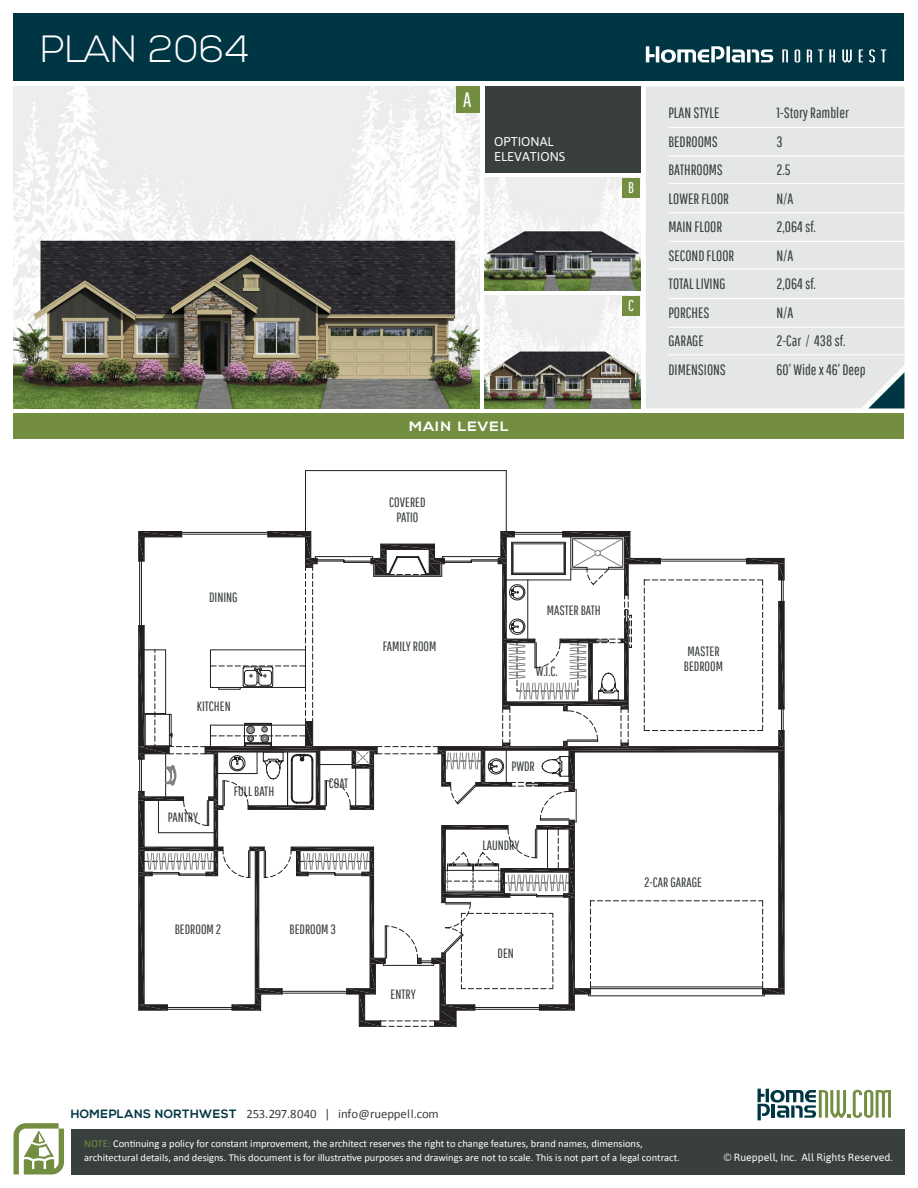
<style>
.page{position:relative;width:918px;height:1188px;background:#fff}
.page>*{position:absolute;margin:0;border:0;box-sizing:border-box;transform-origin:0 0}
.t1{font:300 37.95px "Nexa";letter-spacing:.015em;color:#fff}
.t2{font:20.85px "Pathway Gothic One";color:#fff}
.t3{font:15.6px "Pathway Gothic One";color:#fff}
.t4{font:15px "Pathway Gothic One";color:#393f3d}
.t5{font:13.5px/15px "Pathway Gothic One";color:#393f3d}
.t6{font:700 13.5px "Nexa";letter-spacing:.06em;color:#fff;scale:1.11 1}
.t7{font:12.75px "Calibri";color:#393f3d}
.t8{font:12.75px "Asap";color:#fff}
.t9{font:700 12px "Nexa";letter-spacing:.04em;color:#003644}
.t10{font:10.5px/13.5px "Calibri";color:#fff}
.t11{font:10.5px "Asap";color:#fff}
.s1{color:#738e41}
</style>
<div class="page">
<div style="left:14px;top:14px;width:890px;height:67px;background:#003644"></div>
<div style="left:71px;top:1129px;width:833px;height:45px;background:#393f3d"></div>
<svg style="left:14px;top:1123px;width:50px;height:52px"></svg>
<svg style="left:758px;top:1089px;width:133px;height:31px"></svg>
<img style="left:14px;top:86px;width:466px;height:322px">
<img style="left:485px;top:178px;width:155px;height:113px">
<div style="left:485px;top:86px;width:155px;height:87px;background:#393f3d"></div>
<div style="left:456px;top:86px;width:23px;height:27px;background:#738e41"></div>
<div style="left:622px;top:178px;width:18px;height:20px;background:#738e41"></div>
<div style="left:646px;top:86px;width:258px;height:322px;background:#e5e7e7"></div>
<hr style="left:669px;top:127px;width:240px;height:1px;background:#fff">
<hr style="left:669px;top:156px;width:240px;height:1px;background:#fff">
<hr style="left:669px;top:183px;width:236px;height:1px;background:#fff">
<svg style="left:868px;top:372px;width:36px;height:36px"></svg>
<hr style="left:669px;top:212px;width:240px;height:1px;background:#fff">
<hr style="left:669px;top:241px;width:240px;height:1px;background:#fff">
<hr style="left:669px;top:268px;width:236px;height:1px;background:#fff">
<hr style="left:669px;top:298px;width:240px;height:1px;background:#fff">
<hr style="left:669px;top:327px;width:240px;height:1px;background:#fff">
<hr style="left:669px;top:354px;width:236px;height:1px;background:#fff">
<div style="left:14px;top:414px;width:890px;height:25px;background:#738e41"></div>
<img style="left:485px;top:296px;width:155px;height:113px">
<div style="left:622px;top:296px;width:18px;height:19px;background:#738e41"></div>
<svg style="left:818px;top:49px;width:5px;height:13px"></svg>
<svg style="left:842px;top:49px;width:10px;height:13px"></svg>
<svg style="left:869px;top:49px;width:6px;height:14px"></svg>
<svg style="left:795px;top:49px;width:5px;height:14px"></svg>
<svg style="left:807px;top:49px;width:5px;height:13px"></svg>
<svg style="left:829px;top:49px;width:6px;height:13px"></svg>
<svg style="left:859px;top:49px;width:4px;height:13px"></svg>
<svg style="left:782px;top:49px;width:6px;height:13px"></svg>
<svg style="left:881px;top:49px;width:5px;height:13px"></svg>
<svg style="left:646px;top:46px;width:127px;height:17px"></svg>
<hr style="left:305px;top:470px;width:201px;height:1px;background:#231f20">
<hr style="left:506px;top:471px;width:1px;height:61px;background:#231f20">
<hr style="left:305px;top:471px;width:1px;height:61px;background:#231f20">
<svg style="left:138px;top:531px;width:647px;height:496px"></svg>
<svg style="left:148px;top:644px;width:438px;height:247px"></svg>
<p class="t1" style="left:40px;top:28px;width:210px">PLAN 2064</p>
<p class="t5" style="left:209px;top:589px;width:30px">DINING</p>
<p class="t5" style="left:197px;top:699px;width:35px">KITCHEN</p>
<p class="t5" style="left:168px;top:810px;width:32px">PANTRY</p>
<p class="t5" style="left:234px;top:784px;width:42px">FULL BATH</p>
<p class="t5" style="left:329px;top:775px;width:21px">COAT</p>
<p class="t5" style="left:175px;top:922px;width:48px">BEDROOM 2</p>
<p class="t5" style="left:290px;top:922px;width:48px">BEDROOM 3</p>
<p class="t2" style="left:463px;top:87px;width:10px">A</p>
<p class="t8" style="left:494px;top:134px;width:61px">OPTIONAL</p>
<p class="t8" style="left:494px;top:149px;width:73px">ELEVATIONS</p>
<p class="t3" style="left:628px;top:178px;width:7px">B</p>
<p class="t3" style="left:628px;top:296px;width:7px">C</p>
<p class="t6" style="left:409px;top:419px;width:91px">MAIN LEVEL</p>
<p class="t5" style="left:389px;top:494px;width:38px">COVERED</p>
<p class="t5" style="left:396px;top:509px;width:23px">PATIO</p>
<p class="t5" style="left:383px;top:638px;width:55px">FAMILY ROOM</p>
<p class="t5" style="left:547px;top:602px;width:56px">MASTER BATH</p>
<p class="t5" style="left:536px;top:664px;width:23px">W.I.C.</p>
<p class="t4" style="left:669px;top:104px;width:53px">PLAN STYLE</p>
<p class="t4" style="left:777px;top:104px;width:74px">1-Story Rambler</p>
<p class="t4" style="left:669px;top:132px;width:51px">BEDROOMS</p>
<p class="t4" style="left:777px;top:132px;width:8px">3</p>
<p class="t4" style="left:669px;top:161px;width:56px">BATHROOMS</p>
<p class="t4" style="left:777px;top:161px;width:16px">2.5</p>
<p class="t4" style="left:669px;top:189px;width:62px">LOWER FLOOR</p>
<p class="t4" style="left:777px;top:189px;width:19px">N/A</p>
<p class="t4" style="left:669px;top:218px;width:55px">MAIN FLOOR</p>
<p class="t4" style="left:777px;top:218px;width:41px">2,064 sf.</p>
<p class="t4" style="left:669px;top:246px;width:67px">SECOND FLOOR</p>
<p class="t4" style="left:777px;top:246px;width:19px">N/A</p>
<p class="t4" style="left:669px;top:275px;width:59px">TOTAL LIVING</p>
<p class="t4" style="left:777px;top:275px;width:41px">2,064 sf.</p>
<p class="t4" style="left:669px;top:303px;width:42px">PORCHES</p>
<p class="t4" style="left:777px;top:303px;width:19px">N/A</p>
<p class="t4" style="left:669px;top:332px;width:37px">GARAGE</p>
<p class="t4" style="left:777px;top:332px;width:71px">2-Car / 438 sf.</p>
<p class="t4" style="left:669px;top:360px;width:59px">DIMENSIONS</p>
<p class="t4" style="left:777px;top:360px;width:91px">60’ Wide x 46’ Deep</p>
<p class="t5" style="left:684px;top:643px;width:41px">MASTER<br>BEDROOM</p>
<p class="t5" style="left:391px;top:987px;width:27px">ENTRY</p>
<p class="t5" style="left:511px;top:758px;width:25px">PWDR</p>
<p class="t5" style="left:482px;top:838px;width:39px">LAUNDRY</p>
<p class="t5" style="left:498px;top:946px;width:18px">DEN</p>
<p class="t5" style="left:644px;top:874px;width:60px">2-CAR GARAGE</p>
<p class="t9" style="left:71px;top:1107px;width:167px">HOMEPLANS NORTHWEST</p>
<p class="t7" style="left:246px;top:1106px;width:194px">253.297.8040 | info@rueppell.com</p>
<p class="t10" style="left:84px;top:1137px;width:597px"><span class="s1">NOTE:</span> Continuing a policy for constant improvement, the architect reserves the right to change features, brand names, dimensions, architectural details, and designs. This document is for illustrative purposes and drawings are not to scale. This is not part of a legal contract.</p>
<p class="t11" style="left:724px;top:1151px;width:170px">© Rueppell, Inc. All Rights Reserved.</p>
</div>
